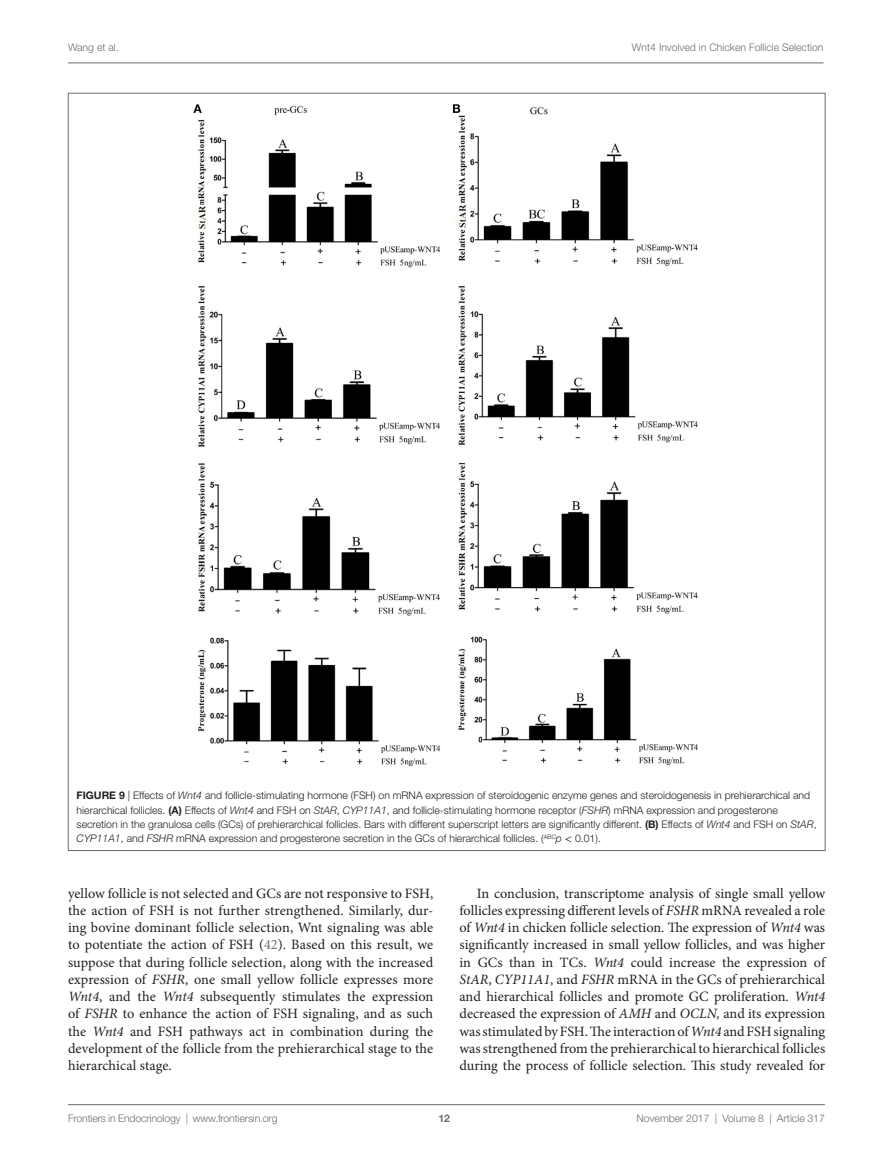
<style>
.page{position:relative;width:893px;height:1170px;background:#fff}
.page>*{position:absolute;margin:0;border:0;box-sizing:border-box;transform-origin:0 0}
.t1{font:14.25px/17.2px "Minion Pro";color:#231f20;text-align:justify}
.t2{font:300 10.5px/14.2px "Helvetica Neue LT Std";color:#231f20}
.t3{font:300 10.5px "Helvetica Neue LT Std";color:#6c6d70}
.t4{font:700 10.5px "Helvetica Neue LT Std";color:#6c6d70}
.s1{font-weight:700}
.s2{font-style:italic}
.s3{font-family:"STIX General";font-weight:400}
.s4{color:#6c6d70}
</style>
<div class="page">
<hr style="left:68px;top:63px;width:756px;height:1px;background:#6c6d70">
<hr style="left:68px;top:1104px;width:757px;height:1px;background:#6c6d70">
<img style="left:193px;top:104px;width:505px;height:663px">
<p class="t3" style="left:68px;top:41px;width:52px">Wang et al.</p>
<p class="t3" style="left:632px;top:41px;width:193px">Wnt4 Involved in Chicken Follicle Selection</p>
<p class="t2" style="left:77px;top:788px;width:741px"><span class="s1">FIGURE 9</span> | Effects of <span class="s2">Wnt4</span> and follicle-stimulating hormone (FSH) on mRNA expression of steroidogenic enzyme genes and steroidogenesis in prehierarchical and hierarchical follicles. <span class="s1">(A)</span> Effects of <span class="s2">Wnt4</span> and FSH on <span class="s2">StAR</span>, <span class="s2">CYP11A1</span>, and follicle-stimulating hormone receptor (<span class="s2">FSHR</span>) mRNA expression and progesterone secretion in the granulosa cells (GCs) of prehierarchical follicles. Bars with different superscript letters are significantly different. <span class="s1">(B)</span> Effects of <span class="s2">Wnt4</span> and FSH on <span class="s2">StAR</span>, <span class="s2">CYP11A1</span>, and <span class="s2">FSHR</span> mRNA expression and progesterone secretion in the GCs of hierarchical follicles. (<sup>ABC</sup><span class="s2">p</span> <span class="s3">&lt;</span> 0.01).</p>
<p class="t1" style="left:68px;top:884px;width:367px">yellow follicle is not selected and GCs are not responsive to FSH, the action of FSH is not further strengthened. Similarly, dur&shy;ing bovine dominant follicle selection, Wnt signaling was able to potentiate the action of FSH (<span class="s4">42</span>). Based on this result, we suppose that during follicle selection, along with the increased expression of <span class="s2">FSHR</span>, one small yellow follicle expresses more <span class="s2">Wnt4</span>, and the <span class="s2">Wnt4</span> subsequently stimulates the expression of <span class="s2">FSHR</span> to enhance the action of FSH signaling, and as such the <span class="s2">Wnt4</span> and FSH pathways act in combination during the development of the follicle from the prehierarchical stage to the hierarchical stage.</p>
<p class="t1" style="left:459px;top:884px;width:367px;text-indent:17px">In conclusion, transcriptome analysis of single small yellow follicles expressing different levels of <span class="s2">FSHR</span> mRNA revealed a role of <span class="s2">Wnt4</span> in chicken follicle selection. The expression of <span class="s2">Wnt4</span> was significantly increased in small yellow follicles, and was higher in GCs than in TCs. <span class="s2">Wnt4</span> could increase the expression of <span class="s2">StAR</span>, <span class="s2">CYP11A1</span>, and <span class="s2">FSHR</span> mRNA in the GCs of prehierarchical and hierarchical follicles and promote GC proliferation. <span class="s2">Wnt4 </span>decreased the expression of <span class="s2">AMH</span> and <span class="s2">OCLN,</span> and its expression was stimulated by FSH. The interaction of <span class="s2">Wnt4</span> and FSH signaling was strengthened from the prehierarchical to hierarchical follicles during the process of follicle selection. This study revealed for</p>
<p class="t3" style="left:68px;top:1111px;width:211px">Frontiers in Endocrinology | www.frontiersin.org</p>
<p class="t3" style="left:636px;top:1111px;width:190px">November 2017 | Volume 8 | Article 317</p>
<p class="t4" style="left:439px;top:1111px;width:13px">12</p>
</div>
